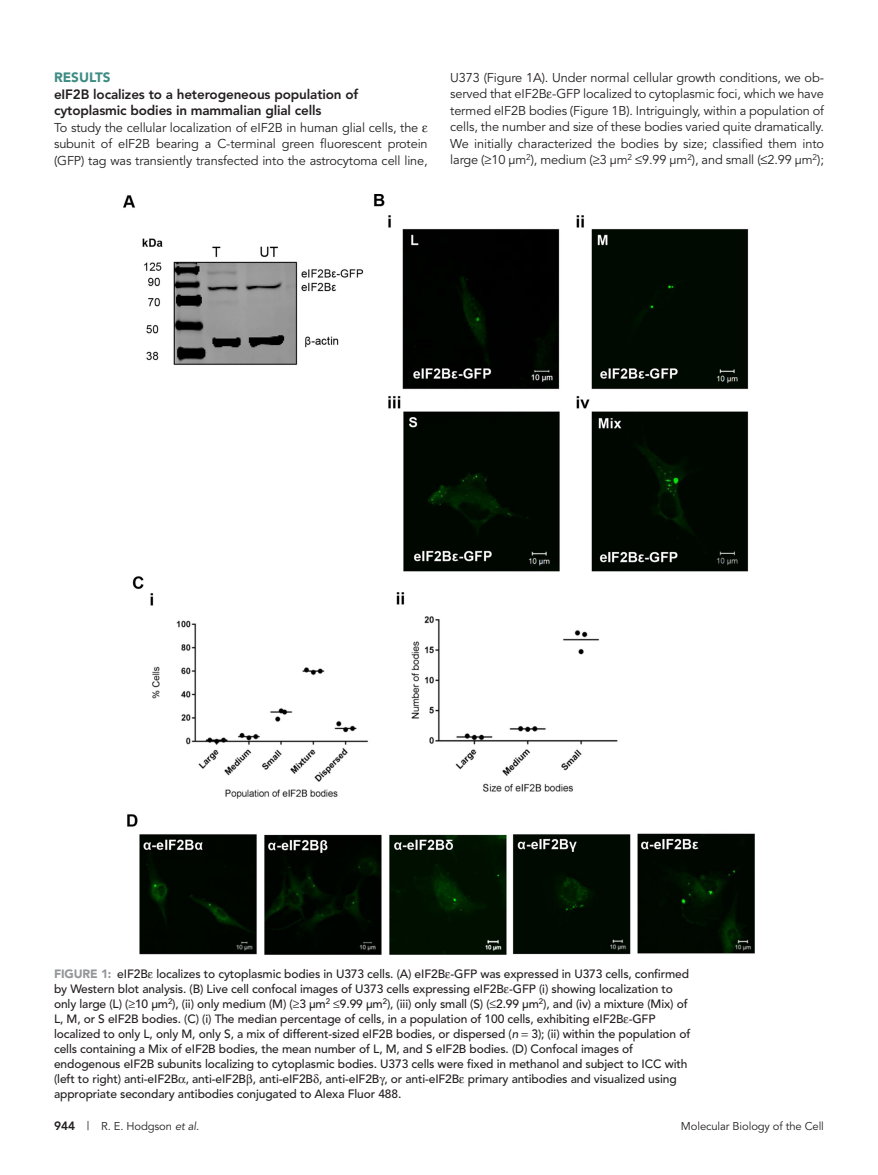
<style>
.page{position:relative;width:878px;height:1175px;background:#fff}
.page>*{position:absolute;margin:0;border:0;box-sizing:border-box;transform-origin:0 0}
.H2afterH1{font:800 13.5px/16.5px "Avenir";letter-spacing:-.01em;color:#231f20}
.t1{font:900 13.5px "Avenir";color:#3e8c83}
.ParaFL{font:12.75px/16.5px "Avenir";letter-spacing:-.01em;color:#231f20}
.FigCaption_35_5p{font:500 12px/15px "Avenir";letter-spacing:-.01em;color:#231f20}
.ParaFL-2{font:11.25px "Avenir";letter-spacing:-.01em;color:#231f20}
.s1{font-weight:900;color:#939598}
.s2{font-style:italic}
.s3{font-weight:800;font-size:12px}
.s4{font-size:12px}
</style>
<div class="page">
<img style="left:124px;top:194px;width:630px;height:760px">
<h1 class="t1" style="left:54px;top:69px;width:58px">RESULTS</h1>
<p class="H2afterH1" style="left:54px;top:86px;width:306px">eIF2B localizes to a heterogeneous population of cytoplasmic bodies in mammalian glial cells</p>
<p class="ParaFL" style="left:54px;top:119px;width:375px">To study the cellular localization of eIF2B in human glial cells, the subunit of eIF2B bearing a C-terminal green fluorescent protein (GFP) tag was transiently transfected into the astrocytoma cell line,</p>
<p class="ParaFL" style="left:450px;top:69px;width:375px;text-align:justify">U373 (Figure 1A). Under normal cellular growth conditions, we ob&shy;served that eIF2B -GFP localized to cytoplasmic foci, which we have termed eIF2B bodies (Figure 1B). Intriguingly, within a population of cells, the number and size of these bodies varied quite dramatically.<br>We initially characterized the bodies by size; classified them into large (≥10 µm<sup>2</sup>), medium (≥3 µm<sup>2</sup> ≤9.99 µm<sup>2</sup>), and small (≤2.99 µm<sup>2</sup>);</p>
<p class="FigCaption_35_5p" style="left:54px;top:967px;width:638px"><span class="s1">FIGURE 1:</span> eIF2B localizes to cytoplasmic bodies in U373 cells. (A) eIF2B -GFP was expressed in U373 cells, confirmed by Western blot analysis. (B) Live cell confocal images of U373 cells expressing eIF2B -GFP (i) showing localization to only large (L) (≥10 µm<sup>2</sup>), (ii) only medium (M) (≥3 µm<sup>2</sup> ≤9.99 µm<sup>2</sup>), (iii) only small (S) (≤2.99 µm<sup>2</sup>), and (iv) a mixture (Mix) of L, M, or S eIF2B bodies. (C) (i) The median percentage of cells, in a population of 100 cells, exhibiting eIF2B -GFP localized to only L, only M, only S, a mix of different-sized eIF2B bodies, or dispersed (<span class="s2">n</span> 3); (ii) within the population of cells containing a Mix of eIF2B bodies, the mean number of L, M, and S eIF2B bodies. (D) Confocal images of endogenous eIF2B subunits localizing to cytoplasmic bodies. U373 cells were fixed in methanol and subject to ICC with (left to right) anti-eIF2B , anti-eIF2B , anti-eIF2B , anti-eIF2B , or anti-eIF2B primary antibodies and visualized using appropriate secondary antibodies conjugated to Alexa Fluor 488.</p>
<p class="ParaFL-2" style="left:54px;top:1119px;width:147px"><span class="s3">944</span> <span class="s4">|</span> R. E. Hodgson <span class="s2">et al</span>.</p>
<p class="ParaFL-2" style="left:681px;top:1119px;width:144px">Molecular Biology of the Cell</p>
</div>
